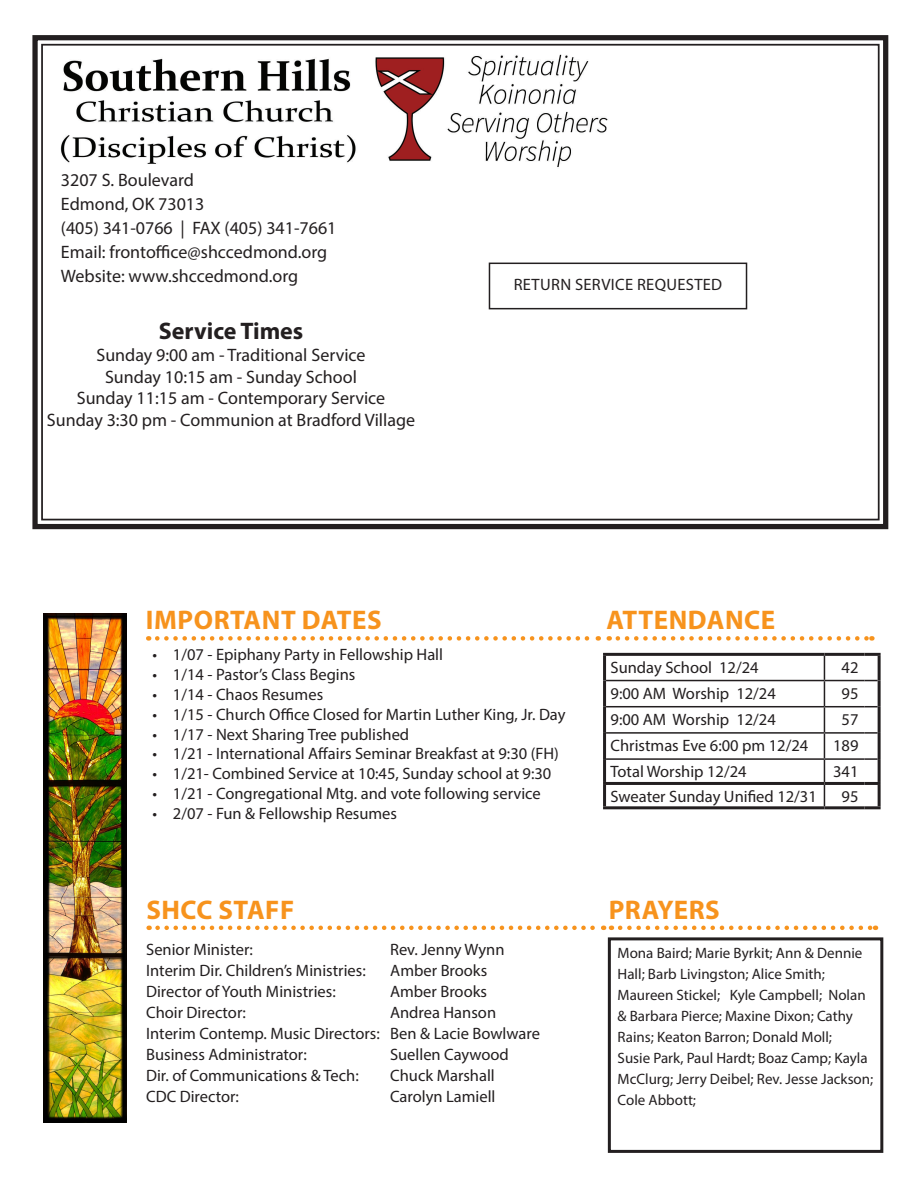
<style>
.page{position:relative;width:918px;height:1188px;background:#fff}
.page>*{position:absolute;margin:0;border:0;box-sizing:border-box;transform-origin:0 0}
.Headline{font:700 27px "Myriad Pro";letter-spacing:.02em;color:#f7931d}
.Masthead{font:700 24px "Myriad Pro";color:#231f20}
.Masthead-2{font:18px "Myriad Pro";color:#231f20}
.Masthead-3{font:16.5px "Myriad Pro";color:#231f20}
.Masthead-4{font:16.5px "Myriad Pro";letter-spacing:.02em;color:#231f20}
.Masthead-5{font:15px/21px "Myriad Pro";color:#231f20}
</style>
<div class="page">
<img style="left:43px;top:613px;width:83px;height:509px">
<div style="left:608px;top:937px;width:275px;height:216px;border:3px solid #231f20"></div>
<svg style="left:620px;top:926px;width:256px;height:4px"></svg>
<svg style="left:32px;top:35px;width:857px;height:495px"></svg>
<div style="left:489px;top:263px;width:258px;height:46px;border:2px solid #231f20"></div>
<hr style="left:603px;top:656px;width:3px;height:25px;background:#231f20">
<hr style="left:865px;top:653px;width:16px;height:3px;background:#231f20">
<hr style="left:603px;top:653px;width:221px;height:3px;background:#231f20">
<hr style="left:824px;top:653px;width:41px;height:3px;background:#231f20">
<hr style="left:878px;top:656px;width:3px;height:25px;background:#231f20">
<hr style="left:878px;top:681px;width:3px;height:26px;background:#231f20">
<hr style="left:878px;top:707px;width:3px;height:26px;background:#231f20">
<hr style="left:878px;top:733px;width:3px;height:26px;background:#231f20">
<hr style="left:878px;top:759px;width:3px;height:23px;background:#231f20">
<hr style="left:603px;top:785px;width:3px;height:21px;background:#231f20">
<hr style="left:865px;top:782px;width:16px;height:3px;background:#231f20">
<hr style="left:878px;top:785px;width:3px;height:21px;background:#231f20">
<hr style="left:603px;top:806px;width:221px;height:3px;background:#231f20">
<hr style="left:824px;top:806px;width:41px;height:3px;background:#231f20">
<hr style="left:865px;top:806px;width:16px;height:3px;background:#231f20">
<hr style="left:603px;top:681px;width:3px;height:26px;background:#231f20">
<hr style="left:603px;top:707px;width:3px;height:26px;background:#231f20">
<hr style="left:603px;top:733px;width:3px;height:26px;background:#231f20">
<hr style="left:603px;top:759px;width:3px;height:23px;background:#231f20">
<hr style="left:603px;top:782px;width:221px;height:3px;background:#231f20">
<hr style="left:824px;top:782px;width:41px;height:3px;background:#231f20">
<hr style="left:606px;top:680px;width:218px;height:1px;background:#231f20">
<hr style="left:824px;top:680px;width:41px;height:1px;background:#231f20">
<svg style="left:865px;top:680px;width:13px;height:1px"></svg>
<hr style="left:606px;top:706px;width:218px;height:1px;background:#231f20">
<hr style="left:824px;top:706px;width:41px;height:1px;background:#231f20">
<svg style="left:865px;top:706px;width:13px;height:1px"></svg>
<hr style="left:606px;top:732px;width:218px;height:2px;background:#231f20">
<hr style="left:824px;top:732px;width:41px;height:2px;background:#231f20">
<svg style="left:865px;top:732px;width:13px;height:2px"></svg>
<hr style="left:606px;top:758px;width:218px;height:2px;background:#231f20">
<hr style="left:824px;top:758px;width:41px;height:2px;background:#231f20">
<svg style="left:824px;top:656px;width:1px;height:150px"></svg>
<svg style="left:865px;top:758px;width:13px;height:2px"></svg>
<img style="left:47px;top:51px;width:589px;height:118px">
<svg style="left:618px;top:636px;width:254px;height:5px"></svg>
<svg style="left:157px;top:636px;width:442px;height:5px"></svg>
<svg style="left:158px;top:926px;width:446px;height:4px"></svg>
<p class="Masthead-2" style="left:61px;top:169px;width:135px">3207 S. Boulevard</p>
<p class="Masthead-2" style="left:61px;top:193px;width:145px">Edmond, OK 73013</p>
<p class="Masthead-2" style="left:61px;top:217px;width:277px">(405) 341-0766 | FAX (405) 341-7661</p>
<p class="Masthead-2" style="left:61px;top:241px;width:268px">Email: frontoffice@shccedmond.org</p>
<p class="Masthead-2" style="left:61px;top:265px;width:239px">Website: www.shccedmond.org</p>
<p class="Masthead" style="left:159px;top:316px;width:146px">Service Times</p>
<p class="Masthead-2" style="left:97px;top:344px;width:271px">Sunday 9:00 am - Traditional Service</p>
<p class="Masthead-2" style="left:105px;top:365px;width:253px">Sunday 10:15 am - Sunday School</p>
<p class="Masthead-2" style="left:77px;top:387px;width:310px">Sunday 11:15 am - Contemporary Service</p>
<p class="Masthead-2" style="left:47px;top:409px;width:370px">Sunday 3:30 pm - Communion at Bradford Village</p>
<p class="Masthead-4" style="left:514px;top:274px;width:210px">RETURN SERVICE REQUESTED</p>
<p class="Headline" style="left:146px;top:603px;width:237px">IMPORTANT DATES</p>
<p class="Headline" style="left:606px;top:603px;width:170px">ATTENDANCE</p>
<p class="Masthead-3" style="left:152px;top:645px;width:292px">• 1/07 - Epiphany Party in Fellowship Hall</p>
<p class="Masthead-3" style="left:152px;top:664px;width:204px">• 1/14 - Pastor’s Class Begins</p>
<p class="Masthead-3" style="left:152px;top:684px;width:172px">• 1/14 - Chaos Resumes</p>
<p class="Masthead-3" style="left:152px;top:704px;width:415px">• 1/15 - Church Office Closed for Martin Luther King, Jr. Day</p>
<p class="Masthead-3" style="left:152px;top:724px;width:258px">• 1/17 - Next Sharing Tree published</p>
<p class="Masthead-3" style="left:152px;top:744px;width:408px">• 1/21 - International Affairs Seminar Breakfast at 9:30 (FH)</p>
<p class="Masthead-3" style="left:152px;top:763px;width:401px">• 1/21- Combined Service at 10:45, Sunday school at 9:30</p>
<p class="Masthead-3" style="left:152px;top:783px;width:390px">• 1/21 - Congregational Mtg. and vote following service</p>
<p class="Masthead-3" style="left:152px;top:803px;width:246px">• 2/07 - Fun &amp; Fellowship Resumes</p>
<p class="Headline" style="left:146px;top:892px;width:149px">SHCC STAFF</p>
<p class="Masthead-3" style="left:146px;top:940px;width:108px">Senior Minister:</p>
<p class="Masthead-3" style="left:390px;top:940px;width:116px">Rev. Jenny Wynn</p>
<p class="Masthead-3" style="left:146px;top:961px;width:221px">Interim Dir. Children’s Ministries:</p>
<p class="Masthead-3" style="left:390px;top:961px;width:98px">Amber Brooks</p>
<p class="Masthead-3" style="left:146px;top:982px;width:191px">Director of Youth Ministries:</p>
<p class="Masthead-3" style="left:390px;top:982px;width:98px">Amber Brooks</p>
<p class="Masthead-3" style="left:146px;top:1003px;width:101px">Choir Director:</p>
<p class="Masthead-3" style="left:390px;top:1003px;width:108px">Andrea Hanson</p>
<p class="Masthead-3" style="left:146px;top:1024px;width:395px">Interim Contemp. Music Directors: Ben &amp; Lacie Bowlware</p>
<p class="Masthead-3" style="left:146px;top:1045px;width:162px">Business Administrator:</p>
<p class="Masthead-3" style="left:390px;top:1045px;width:120px">Suellen Caywood</p>
<p class="Masthead-3" style="left:146px;top:1066px;width:214px">Dir. of Communications &amp; Tech:</p>
<p class="Masthead-3" style="left:390px;top:1066px;width:106px">Chuck Marshall</p>
<p class="Masthead-3" style="left:146px;top:1087px;width:94px">CDC Director:</p>
<p class="Masthead-3" style="left:390px;top:1087px;width:107px">Carolyn Lamiell</p>
<p class="Masthead-3" style="left:611px;top:657px;width:150px">Sunday School 12/24</p>
<p class="Masthead-3" style="left:842px;top:657px;width:18px">42</p>
<p class="Masthead-3" style="left:611px;top:683px;width:167px">9:00 AM Worship 12/24</p>
<p class="Masthead-3" style="left:842px;top:683px;width:18px">95</p>
<p class="Masthead-3" style="left:611px;top:709px;width:167px">9:00 AM Worship 12/24</p>
<p class="Masthead-3" style="left:842px;top:709px;width:18px">57</p>
<p class="Masthead-3" style="left:611px;top:736px;width:199px">Christmas Eve 6:00 pm 12/24</p>
<p class="Masthead-3" style="left:833px;top:736px;width:27px">189</p>
<p class="Masthead-3" style="left:611px;top:762px;width:138px">Total Worship 12/24</p>
<p class="Masthead-3" style="left:833px;top:762px;width:27px">341</p>
<p class="Masthead-3" style="left:611px;top:786px;width:208px">Sweater Sunday Unified 12/31</p>
<p class="Masthead-3" style="left:842px;top:786px;width:18px">95</p>
<p class="Headline" style="left:609px;top:892px;width:113px">PRAYERS</p>
<p class="Masthead-5" style="left:618px;top:943px;width:257px">Mona Baird; Marie Byrkit; Ann &amp; Dennie Hall; Barb Livingston; Alice Smith; Maureen Stickel; Kyle Campbell; Nolan &amp; Barbara Pierce; Maxine Dixon; Cathy Rains; Keaton Barron; Donald Moll;<br>Susie Park, Paul Hardt; Boaz Camp; Kayla McClurg; Jerry Deibel; Rev. Jesse Jackson; Cole Abbott;</p>
</div>
